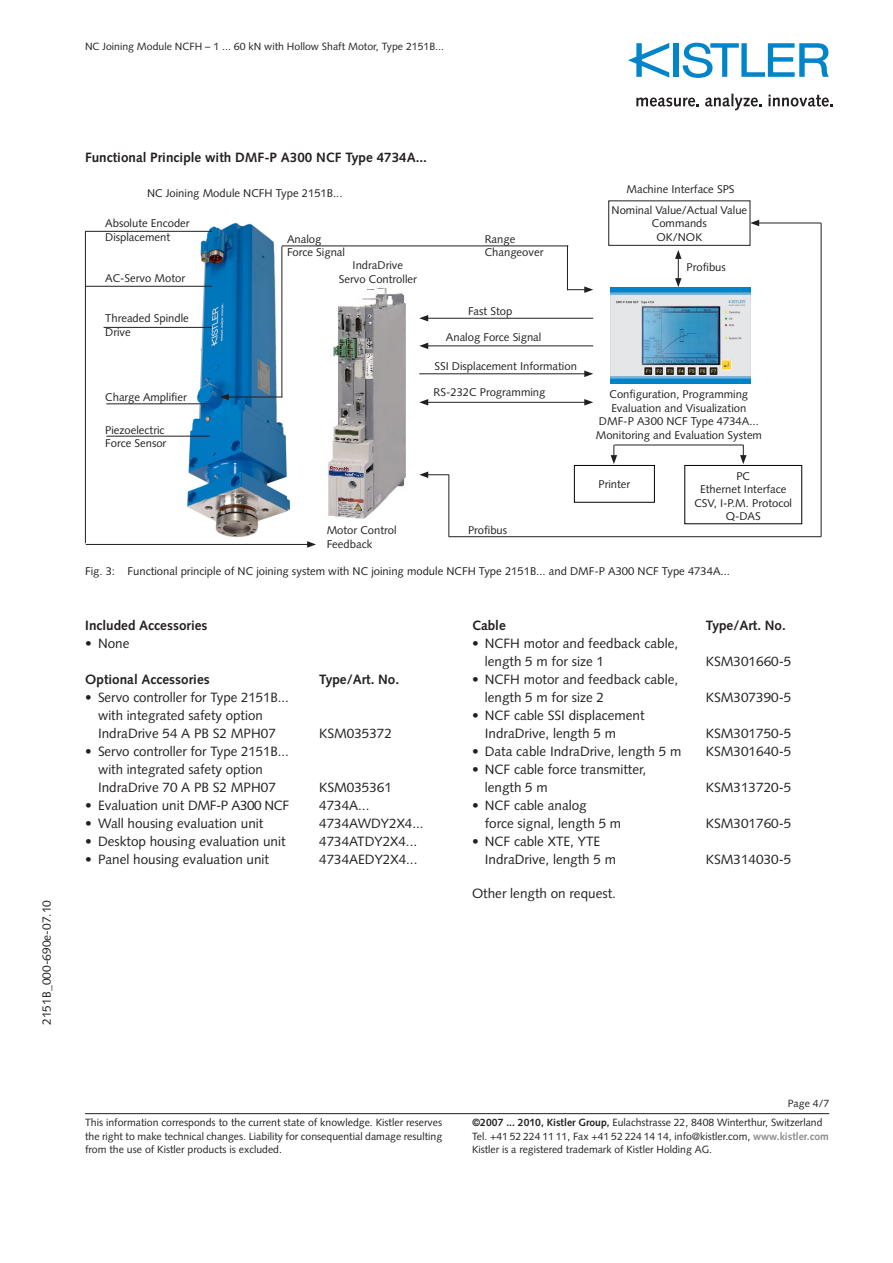
<style>
.page{position:relative;width:893px;height:1263px;background:#fff}
.page>*{position:absolute;margin:0;border:0;box-sizing:border-box;transform-origin:0 0}
.t1{font:13.5px/18px "Syntax LT Std";color:#231f20}
.t2{font:700 13.5px "Syntax LT Std";color:#231f20}
.t3{font:12px "Syntax LT Std";color:#231f20}
.t4{font:11.25px/13.5px "Syntax LT Std";color:#231f20}
.t5{font:10.5px/13.5px "Syntax LT Std";color:#231f20;text-align:justify}
.s1{font-weight:700}
.s2{font-weight:700;color:#8a8c8f}
</style>
<div class="page">
<hr style="left:85px;top:1113px;width:744px;height:1px;background:#231f20">
<div style="left:673px;top:43px;width:6px;height:34px;background:#0084ca"></div>
<svg style="left:683px;top:43px;width:146px;height:35px"></svg>
<svg style="left:628px;top:43px;width:41px;height:35px"></svg>
<svg style="left:636px;top:98px;width:63px;height:9px"></svg>
<svg style="left:705px;top:94px;width:57px;height:16px"></svg>
<svg style="left:768px;top:95px;width:65px;height:12px"></svg>
<img style="left:328px;top:288px;width:78px;height:231px">
<img style="left:178px;top:223px;width:122px;height:314px">
<hr style="left:86px;top:544px;width:224px;height:1px;background:#231f20">
<svg style="left:307px;top:541px;width:9px;height:7px"></svg>
<hr style="left:85px;top:286px;width:127px;height:1px;background:#231f20">
<hr style="left:104px;top:327px;width:107px;height:1px;background:#231f20">
<hr style="left:85px;top:231px;width:1px;height:312px;background:#231f20">
<hr style="left:106px;top:436px;width:104px;height:1px;background:#231f20">
<hr style="left:106px;top:404px;width:99px;height:1px;background:#231f20">
<hr style="left:85px;top:231px;width:127px;height:1px;background:#231f20">
<hr style="left:282px;top:246px;width:1px;height:151px;background:#231f20">
<hr style="left:226px;top:397px;width:56px;height:1px;background:#231f20">
<svg style="left:220px;top:394px;width:9px;height:6px"></svg>
<div style="left:609px;top:201px;width:141px;height:45px;border:1px solid #231f20"></div>
<img style="left:610px;top:287px;width:141px;height:97px">
<div style="left:574px;top:465px;width:81px;height:37px;border:1px solid #000"></div>
<div style="left:685px;top:465px;width:117px;height:59px;border:1px solid #000"></div>
<hr style="left:614px;top:445px;width:129px;height:1px;background:#231f20">
<svg style="left:611px;top:445px;width:6px;height:19px"></svg>
<svg style="left:740px;top:445px;width:7px;height:19px"></svg>
<svg style="left:675px;top:250px;width:7px;height:37px"></svg>
<hr style="left:419px;top:374px;width:168px;height:1px;background:#231f20">
<svg style="left:584px;top:370px;width:9px;height:7px"></svg>
<hr style="left:426px;top:402px;width:161px;height:1px;background:#231f20">
<svg style="left:419px;top:399px;width:9px;height:7px"></svg>
<svg style="left:584px;top:399px;width:9px;height:7px"></svg>
<hr style="left:426px;top:346px;width:167px;height:1px;background:#231f20">
<svg style="left:419px;top:343px;width:9px;height:6px"></svg>
<svg style="left:419px;top:471px;width:30px;height:7px"></svg>
<hr style="left:426px;top:318px;width:167px;height:1px;background:#231f20">
<svg style="left:419px;top:315px;width:9px;height:6px"></svg>
<svg style="left:567px;top:286px;width:26px;height:7px"></svg>
<hr style="left:282px;top:246px;width:286px;height:1px;background:#231f20">
<hr style="left:567px;top:246px;width:1px;height:44px;background:#231f20">
<hr style="left:449px;top:475px;width:1px;height:62px;background:#231f20">
<hr style="left:449px;top:536px;width:372px;height:1px;background:#231f20">
<hr style="left:821px;top:223px;width:1px;height:313px;background:#231f20">
<hr style="left:757px;top:223px;width:64px;height:1px;background:#231f20">
<svg style="left:750px;top:220px;width:9px;height:6px"></svg>
<p class="t5" style="left:85px;top:40px;width:360px">NC Joining Module NCFH – 1 ... 60 kN with Hollow Shaft Motor, Type 2151B...</p>
<p class="t3" style="left:39px;top:1025px;width:126px;rotate:-90deg">2151B_000-690e-07.10</p>
<p class="t2" style="left:85px;top:150px;width:343px">Functional Principle with DMF-P A300 NCF Type 4734A...</p>
<p class="t4" style="left:147px;top:186px;width:197px">NC Joining Module NCFH Type 2151B...</p>
<p class="t4" style="left:105px;top:216px;width:86px">Absolute Encoder<br>Displacement</p>
<p class="t4" style="left:105px;top:271px;width:82px">AC-Servo Motor</p>
<p class="t4" style="left:105px;top:312px;width:85px">Threaded Spindle<br>Drive</p>
<p class="t4" style="left:105px;top:390px;width:83px">Charge Amplifier</p>
<p class="t4" style="left:287px;top:232px;width:60px">Analog<br>Force Signal</p>
<p class="t4" style="left:339px;top:259px;width:80px;text-align:center">IndraDrive<br>Servo Controller</p>
<p class="t4" style="left:485px;top:232px;width:60px">Range<br>Changeover</p>
<p class="t4" style="left:468px;top:305px;width:46px">Fast Stop</p>
<p class="t4" style="left:446px;top:330px;width:97px">Analog Force Signal</p>
<p class="t4" style="left:434px;top:360px;width:144px">SSI Displacement Information</p>
<p class="t4" style="left:434px;top:385px;width:113px">RS-232C Programming</p>
<p class="t4" style="left:105px;top:423px;width:63px">Piezoelectric<br>Force Sensor</p>
<p class="t4" style="left:327px;top:524px;width:71px">Motor Control<br>Feedback</p>
<p class="t4" style="left:468px;top:523px;width:41px">Profibus</p>
<p class="t4" style="left:626px;top:182px;width:110px">Machine Interface SPS</p>
<p class="t4" style="left:612px;top:203px;width:137px;text-align:center">Nominal Value/Actual Value<br>Commands<br>OK/NOK</p>
<p class="t4" style="left:687px;top:260px;width:41px">Profibus</p>
<p class="t4" style="left:596px;top:388px;width:168px;text-align:center">Configuration, Programming<br>Evaluation and Visualization<br>DMF-P A300 NCF Type 4734A...<br>Monitoring and Evaluation System</p>
<p class="t4" style="left:598px;top:477px;width:33px">Printer</p>
<p class="t4" style="left:694px;top:469px;width:99px;text-align:center">PC<br>Ethernet Interface<br>CSV, I-P.M. Protocol<br>Q-DAS</p>
<p class="t4" style="left:85px;top:564px;width:646px">Fig. 3: Functional principle of NC joining system with NC joining module NCFH Type 2151B... and DMF-P A300 NCF Type 4734A...</p>
<p class="t2" style="left:85px;top:618px;width:124px">Included Accessories</p>
<p class="t1" style="left:85px;top:634px;width:46px">• None</p>
<p class="t2" style="left:85px;top:672px;width:126px">Optional Accessories</p>
<p class="t2" style="left:319px;top:672px;width:82px">Type/Art. No.</p>
<p class="t1" style="left:98px;top:688px;width:192px;text-indent:-13px">• Servo controller for Type 2151B... with integrated safety option<br>IndraDrive 54 A PB S2 MPH07</p>
<p class="t1" style="left:319px;top:724px;width:74px">KSM035372</p>
<p class="t1" style="left:98px;top:742px;width:192px;text-indent:-13px">• Servo controller for Type 2151B... with integrated safety option<br>IndraDrive 70 A PB S2 MPH07</p>
<p class="t1" style="left:319px;top:778px;width:74px">KSM035361</p>
<p class="t1" style="left:85px;top:796px;width:206px">• Evaluation unit DMF-P A300 NCF</p>
<p class="t1" style="left:319px;top:796px;width:52px">4734A...</p>
<p class="t1" style="left:85px;top:814px;width:180px">• Wall housing evaluation unit</p>
<p class="t1" style="left:319px;top:814px;width:106px">4734AWDY2X4...</p>
<p class="t1" style="left:85px;top:832px;width:202px">• Desktop housing evaluation unit</p>
<p class="t1" style="left:319px;top:832px;width:100px">4734ATDY2X4...</p>
<p class="t1" style="left:85px;top:850px;width:185px">• Panel housing evaluation unit</p>
<p class="t1" style="left:319px;top:850px;width:100px">4734AEDY2X4...</p>
<p class="t2" style="left:472px;top:618px;width:35px">Cable</p>
<p class="t2" style="left:706px;top:618px;width:82px">Type/Art. No.</p>
<p class="t1" style="left:485px;top:634px;width:195px;text-indent:-13px">• NCFH motor and feedback cable, length 5 m for size 1</p>
<p class="t1" style="left:706px;top:652px;width:87px">KSM301660-5</p>
<p class="t1" style="left:485px;top:670px;width:195px;text-indent:-13px">• NCFH motor and feedback cable, length 5 m for size 2</p>
<p class="t1" style="left:485px;top:706px;width:161px;text-indent:-13px">• NCF cable SSI displacement<br>IndraDrive, length 5 m</p>
<p class="t1" style="left:706px;top:688px;width:87px">KSM307390-5</p>
<p class="t1" style="left:706px;top:724px;width:87px">KSM301750-5</p>
<p class="t1" style="left:472px;top:742px;width:211px">• Data cable IndraDrive, length 5 m</p>
<p class="t1" style="left:706px;top:742px;width:87px">KSM301640-5</p>
<p class="t1" style="left:485px;top:760px;width:163px;text-indent:-13px">• NCF cable force transmitter, length 5 m</p>
<p class="t1" style="left:706px;top:778px;width:87px">KSM313720-5</p>
<p class="t1" style="left:485px;top:796px;width:138px;text-indent:-13px">• NCF cable analog<br>force signal, length 5 m</p>
<p class="t1" style="left:485px;top:832px;width:133px;text-indent:-13px">• NCF cable XTE, YTE<br>IndraDrive, length 5 m</p>
<p class="t1" style="left:472px;top:885px;width:145px">Other length on request.</p>
<p class="t1" style="left:706px;top:814px;width:87px">KSM301760-5</p>
<p class="t1" style="left:706px;top:850px;width:87px">KSM314030-5</p>
<p class="t5" style="left:788px;top:1097px;width:43px">Page 4/7</p>
<p class="t5" style="left:85px;top:1116px;width:359px">This information corresponds to the current state of knowledge. Kistler reserves the right to make technical changes. Liability for consequential damage resulting from the use of Kistler products is excluded.</p>
<p class="t5" style="left:472px;top:1116px;width:358px;text-align:left"><span class="s1">©2007 ... 2010, Kistler Group,</span> Eulachstrasse 22, 8408 Winterthur, Switzerland<br>Tel. +41 52 224 11 11, Fax +41 52 224 14 14, info@kistler.com, <span class="s2">www.kistler.com<br></span>Kistler is a registered trademark of Kistler Holding AG.</p>
</div>
